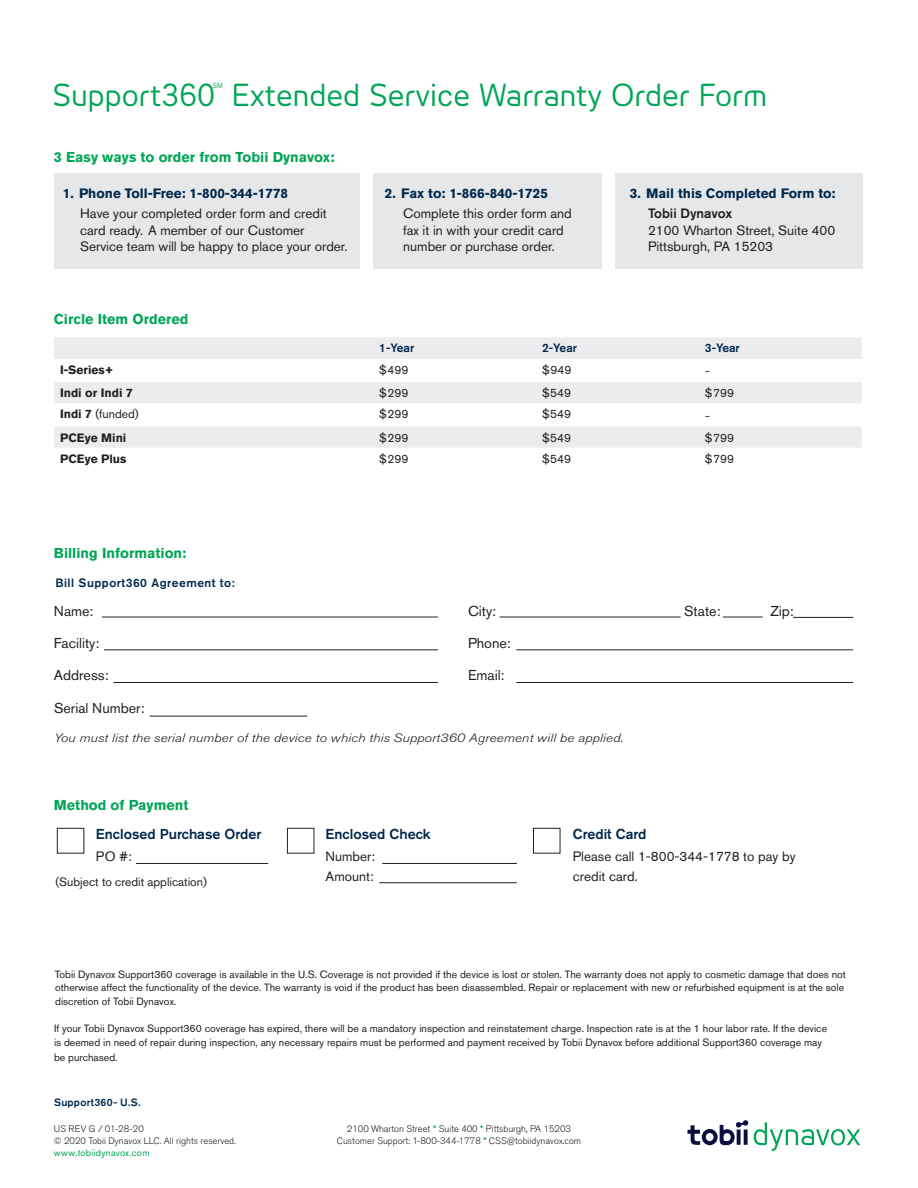
<style>
.page{position:relative;width:918px;height:1188px;background:#fff}
.page>*{position:absolute;margin:0;border:0;box-sizing:border-box;transform-origin:0 0}
.Main_Heading{font:30px "Tele Voice";color:#00a556}
.Body{font:15px "Akzidenz Grotesk BE";color:#57585a}
.Subheadline_2{font:700 14.25px "Akzidenz Grotesk BE";color:#00a556}
.body_copy{font:14.25px "Akzidenz Grotesk BE";color:#231f20}
.body_copy-2{font:500 14.25px "Akzidenz Grotesk BE";color:#00284c}
.body_copy-3{font:13.5px/16.5px "Akzidenz Grotesk BE";color:#231f20}
.Subheadline_3{font:700 13.5px "Akzidenz Grotesk BE";color:#00284c}
.body_copy-4{font:italic 300 12px "Akzidenz Grotesk BE";letter-spacing:.005em;color:#231f20;scale:1.18 1}
.Body-2{font:12px "Akzidenz Grotesk BE";color:#231f20}
.Body-3{font:700 12px "Akzidenz Grotesk BE";color:#231f20}
.body_copy-5{font:12px "Akzidenz Grotesk BE";color:#231f20}
.sub_subhead{font:500 12px "Akzidenz Grotesk BE";letter-spacing:.04em;color:#00284c}
.Body-4{font:500 12px "Akzidenz Grotesk BE";color:#00284c}
.body_copy-6{font:10.5px/13.5px "Akzidenz Grotesk BE";color:#231f20}
.t1{font:500 10.5px "Akzidenz Grotesk BE";letter-spacing:.025em;color:#00284c}
.t2{font:300 9.3px/12px "Akzidenz Grotesk BE";color:#231f20;text-align:center}
.Main_Heading-2{font:7.05px "Tele Voice";color:#00a556}
.s1{font-weight:500}
.s2{font-weight:700}
.s3{font-weight:400;color:#00a556}
</style>
<div class="page">
<hr style="left:102px;top:617px;width:336px;height:1px;background:#231f20">
<hr style="left:104px;top:650px;width:334px;height:1px;background:#231f20">
<hr style="left:113px;top:682px;width:325px;height:1px;background:#231f20">
<hr style="left:793px;top:617px;width:60px;height:1px;background:#231f20">
<hr style="left:516px;top:650px;width:337px;height:1px;background:#231f20">
<hr style="left:516px;top:682px;width:337px;height:1px;background:#231f20">
<hr style="left:723px;top:617px;width:40px;height:1px;background:#231f20">
<hr style="left:500px;top:617px;width:181px;height:1px;background:#231f20">
<div style="left:533px;top:828px;width:27px;height:25px;border:1px solid #231f20"></div>
<div style="left:57px;top:828px;width:27px;height:25px;border:1px solid #231f20"></div>
<div style="left:287px;top:828px;width:27px;height:25px;border:1px solid #231f20"></div>
<hr style="left:136px;top:863px;width:132px;height:1px;background:#231f20">
<hr style="left:382px;top:863px;width:135px;height:1px;background:#231f20">
<hr style="left:379px;top:882px;width:138px;height:1px;background:#231f20">
<div style="left:54px;top:173px;width:305px;height:95px;background:#e6e7e9"></div>
<div style="left:373px;top:173px;width:229px;height:95px;background:#e6e7e9"></div>
<div style="left:615px;top:173px;width:248px;height:95px;background:#e6e7e9"></div>
<hr style="left:150px;top:716px;width:157px;height:1px;background:#231f20">
<svg style="left:54px;top:337px;width:808px;height:111px;fill:#ececee"></svg>
<svg style="left:687px;top:1120px;width:173px;height:31px"></svg>
<p class="Main_Heading" style="left:52px;top:78px;width:164px">Support360</p>
<p class="Main_Heading-2" style="left:213px;top:82px;width:12px">SM</p>
<p class="Main_Heading" style="left:232px;top:78px;width:537px">Extended Service Warranty Order Form</p>
<p class="Subheadline_2" style="left:54px;top:149px;width:282px">3 Easy ways to order from Tobii Dynavox:</p>
<p class="Subheadline_3" style="left:63px;top:185px;width:227px">1. Phone Toll-Free: 1-800-344-1778</p>
<p class="body_copy-3" style="left:80px;top:205px;width:269px">Have your completed order form and credit card ready. A member of our Customer<br>Service team will be happy to place your order.</p>
<p class="Subheadline_2" style="left:54px;top:311px;width:136px">Circle Item Ordered</p>
<p class="Subheadline_3" style="left:385px;top:185px;width:165px">2. Fax to: 1-866-840-1725</p>
<p class="body_copy-3" style="left:403px;top:205px;width:170px">Complete this order form and fax it in with your credit card number or purchase order.</p>
<p class="Subheadline_3" style="left:630px;top:185px;width:207px">3. Mail this Completed Form to:</p>
<p class="body_copy-3" style="left:648px;top:205px;width:189px"><span class="s1">Tobii Dynavox<br></span>2100 Wharton Street, Suite 400<br>Pittsburgh, PA 15203</p>
<p class="Body-4" style="left:379px;top:341px;width:36px">1-Year</p>
<p class="Body-4" style="left:542px;top:341px;width:36px">2-Year</p>
<p class="Body-4" style="left:705px;top:341px;width:36px">3-Year</p>
<p class="Body-3" style="left:60px;top:363px;width:55px">I-Series+</p>
<p class="Body-2" style="left:379px;top:362px;width:31px">$499</p>
<p class="Body-2" style="left:542px;top:362px;width:31px">$949</p>
<p class="Body" style="left:705px;top:362px;width:7px">-</p>
<p class="Body-3" style="left:60px;top:386px;width:74px">Indi or Indi 7</p>
<p class="Body-2" style="left:379px;top:386px;width:31px">$299</p>
<p class="Body-2" style="left:542px;top:386px;width:30px">$549</p>
<p class="Body-2" style="left:705px;top:386px;width:31px">$799</p>
<p class="Body-2" style="left:60px;top:407px;width:80px"><span class="s2">Indi 7</span> (funded)</p>
<p class="Body-2" style="left:379px;top:407px;width:31px">$299</p>
<p class="Body-2" style="left:542px;top:407px;width:30px">$549</p>
<p class="Body" style="left:705px;top:406px;width:7px">-</p>
<p class="Body-3" style="left:60px;top:430px;width:68px">PCEye Mini</p>
<p class="Body-2" style="left:379px;top:430px;width:31px">$299</p>
<p class="Body-2" style="left:542px;top:430px;width:30px">$549</p>
<p class="Body-2" style="left:705px;top:430px;width:31px">$799</p>
<p class="Body-3" style="left:60px;top:451px;width:68px">PCEye Plus</p>
<p class="Body-2" style="left:379px;top:451px;width:31px">$299</p>
<p class="Body-2" style="left:542px;top:451px;width:30px">$549</p>
<p class="Body-2" style="left:705px;top:451px;width:31px">$799</p>
<p class="Subheadline_2" style="left:54px;top:545px;width:134px">Billing Information:</p>
<p class="sub_subhead" style="left:55px;top:575px;width:181px">Bill Support360 Agreement to:</p>
<p class="body_copy" style="left:54px;top:602px;width:41px">Name:</p>
<p class="body_copy" style="left:54px;top:634px;width:47px">Facility:</p>
<p class="body_copy" style="left:54px;top:667px;width:56px">Address:</p>
<p class="body_copy" style="left:468px;top:602px;width:30px">City:</p>
<p class="body_copy" style="left:684px;top:602px;width:38px">State:</p>
<p class="body_copy" style="left:770px;top:602px;width:25px">Zip:</p>
<p class="body_copy" style="left:468px;top:634px;width:44px">Phone:</p>
<p class="body_copy" style="left:468px;top:667px;width:38px">Email:</p>
<p class="body_copy" style="left:54px;top:699px;width:92px">Serial Number:</p>
<p class="body_copy-4" style="left:54px;top:731px;width:484px">You must list the serial number of the device to which this Support360 Agreement will be applied.</p>
<p class="Subheadline_2" style="left:54px;top:797px;width:136px">Method of Payment</p>
<p class="body_copy-2" style="left:96px;top:825px;width:167px">Enclosed Purchase Order</p>
<p class="body_copy-2" style="left:326px;top:825px;width:106px">Enclosed Check</p>
<p class="body_copy-3" style="left:96px;top:848px;width:38px">PO #:</p>
<p class="body_copy-3" style="left:326px;top:847px;width:51px;line-height:19.5px">Number:<br>Amount:</p>
<p class="body_copy-5" style="left:56px;top:875px;width:153px">(Subject to credit application)</p>
<p class="body_copy-2" style="left:573px;top:825px;width:75px">Credit Card</p>
<p class="body_copy-3" style="left:573px;top:847px;width:224px;line-height:19.5px">Please call 1-800-344-1778 to pay by credit card.</p>
<p class="body_copy-6" style="left:55px;top:967px;width:793px">Tobii Dynavox Support360 coverage is available in the U.S. Coverage is not provided if the device is lost or stolen. The warranty does not apply to cosmetic damage that does not otherwise affect the functionality of the device. The warranty is void if the product has been disassembled. Repair or replacement with new or refurbished equipment is at the sole discretion of Tobii Dynavox.</p>
<p class="body_copy-6" style="left:54px;top:1022px;width:775px">If your Tobii Dynavox Support360 coverage has expired, there will be a mandatory inspection and reinstatement charge. Inspection rate is at the 1 hour labor rate. If the device is deemed in need of repair during inspection, any necessary repairs must be performed and payment received by Tobii Dynavox before additional Support360 coverage may</p>
<p class="body_copy-6" style="left:54px;top:1050px;width:65px">be purchased.</p>
<p class="t1" style="left:54px;top:1096px;width:88px">Support360- U.S.</p>
<p class="t2" style="left:54px;top:1123px;width:183px;text-align:left">US REV G / 01-28-20<br>© 2020 Tobii Dynavox LLC. All rights reserved. <span class="s3">www.tobiidynavox.com</span></p>
<p class="t2" style="left:337px;top:1123px;width:246px">2100 Wharton Street <sup>•</sup> Suite 400 <sup>•</sup> Pittsburgh, PA 15203<br>Customer Support: 1-800-344-1778 <sup>•</sup> CSS@tobiidynavox.com</p>
</div>
